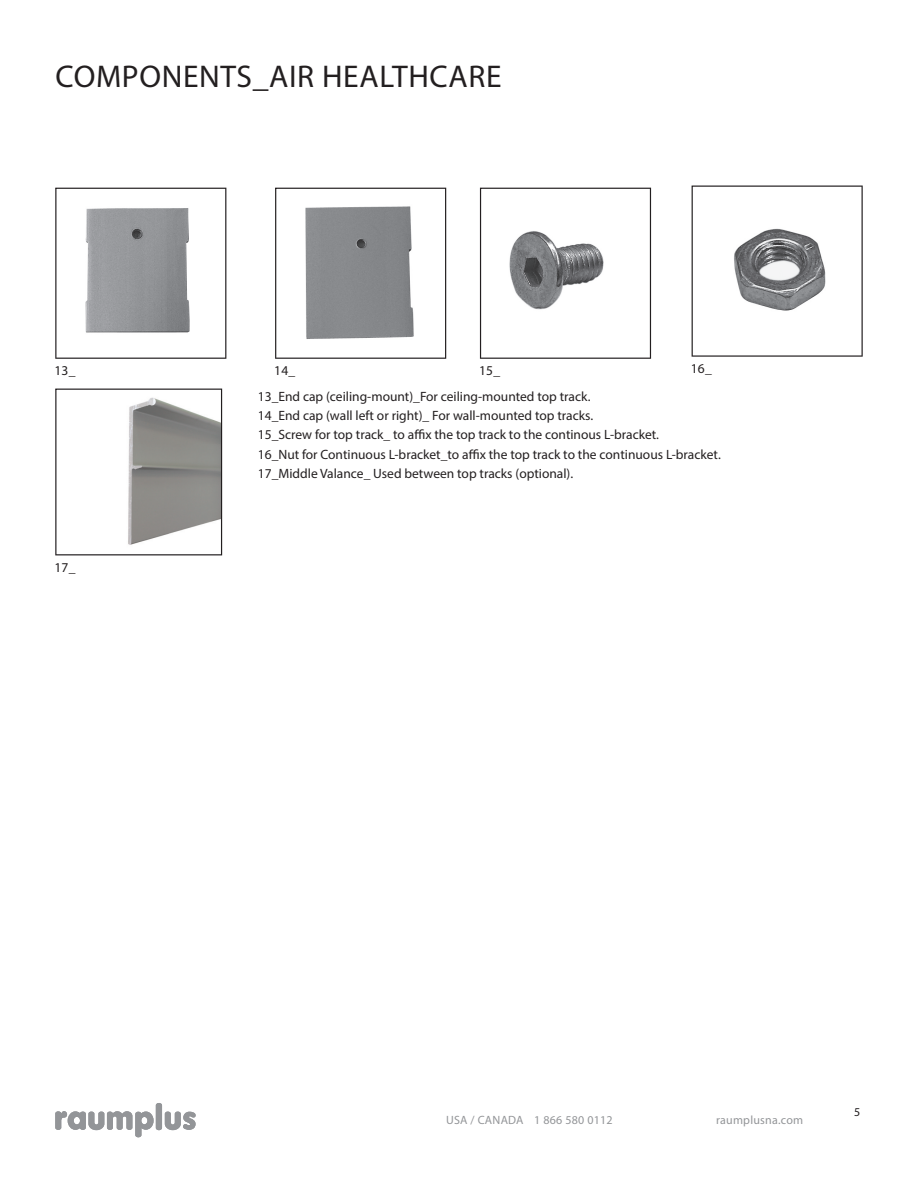
<style>
.page{position:relative;width:918px;height:1188px;background:#fff}
.page>*{position:absolute;margin:0;border:0;box-sizing:border-box;transform-origin:0 0}
.t1{font:31.5px "Myriad Pro";letter-spacing:.02em;color:#231f20}
.t2{font:13.5px/19.4px "Myriad Pro";color:#231f20}
.t3{font:12px "Myriad Pro";letter-spacing:.02em;color:#939598}
.t4{font:12px "Myriad Pro";color:#231f20}
</style>
<div class="page">
<svg style="left:55px;top:188px;width:171px;height:171px"></svg>
<svg style="left:275px;top:188px;width:171px;height:171px"></svg>
<svg style="left:480px;top:188px;width:171px;height:171px"></svg>
<svg style="left:692px;top:186px;width:171px;height:171px"></svg>
<svg style="left:55px;top:1103px;width:141px;height:34px"></svg>
<svg style="left:55px;top:389px;width:167px;height:166px"></svg>
<h1 class="t1" style="left:55px;top:57px;width:448px">COMPONENTS_AIR HEALTHCARE</h1>
<p class="t2" style="left:54px;top:361px;width:23px">13_</p>
<p class="t2" style="left:274px;top:361px;width:23px">14_</p>
<p class="t2" style="left:479px;top:361px;width:23px">15_</p>
<p class="t2" style="left:691px;top:359px;width:23px">16_</p>
<p class="t2" style="left:54px;top:558px;width:23px">17_</p>
<p class="t2" style="left:258px;top:386px;width:465px">13_End cap (ceiling-mount)_For ceiling-mounted top track.<br>14_End cap (wall left or right)_ For wall-mounted top tracks.<br>15_Screw for top track_ to affix the top track to the continous L-bracket.<br>16_Nut for Continuous L-bracket_to affix the top track to the continuous L-bracket.<br>17_Middle Valance_ Used between top tracks (optional).</p>
<p class="t3" style="left:446px;top:1112px;width:168px">USA / CANADA 1 866 580 0112</p>
<p class="t3" style="left:716px;top:1112px;width:89px">raumplusna.com</p>
<p class="t4" style="left:854px;top:1105px;width:8px">5</p>
</div>
